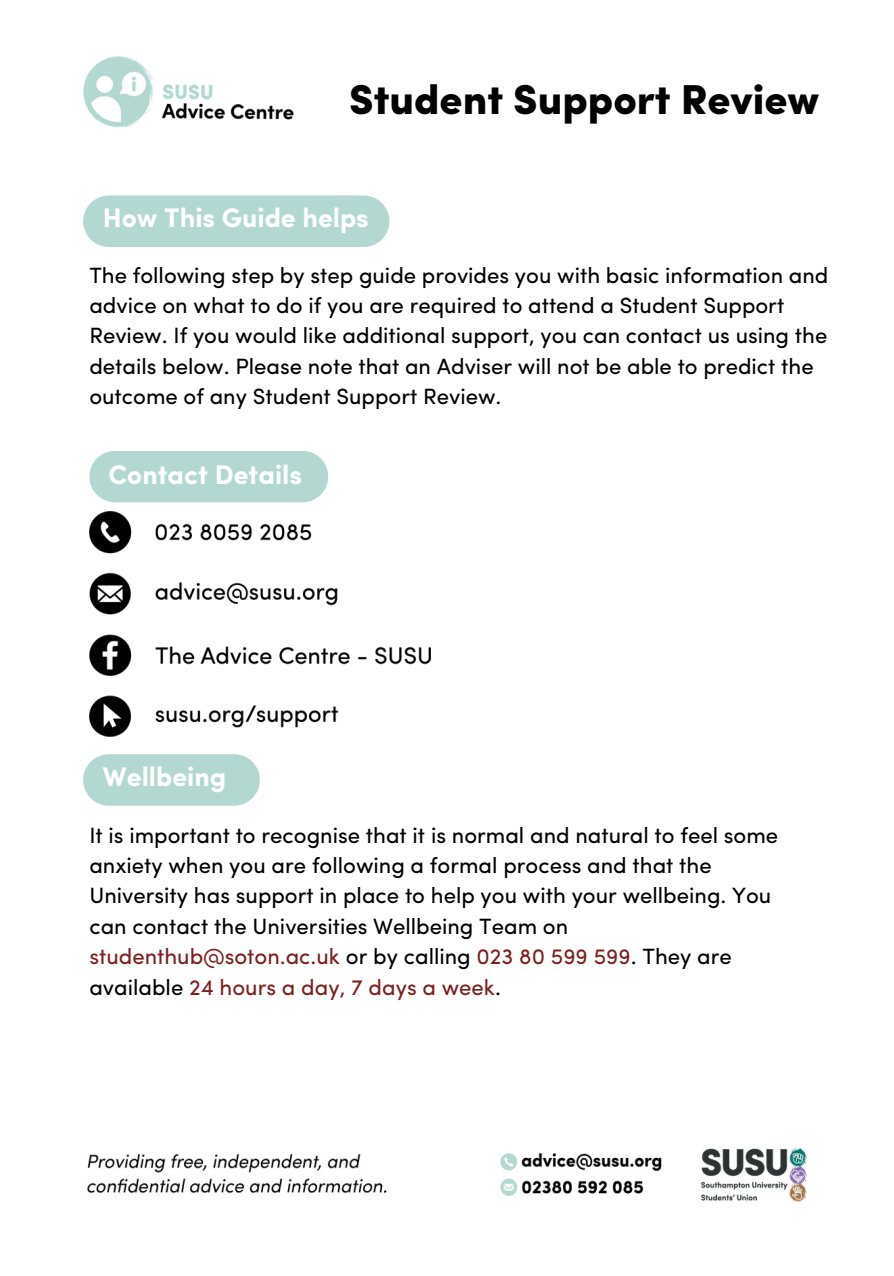
<style>
.page{position:relative;width:894px;height:1276px;background:#fff}
.page>*{position:absolute;margin:0;border:0;box-sizing:border-box;transform-origin:0 0}
.t1{font:900 41.85px "Sofia Pro";color:#000}
.t2{font:700 27px "Sofia Pro";color:#fff}
.t3{font:22.2px/30.3px "Sofia Pro";color:#000}
.s1{color:#7d1e1d}
</style>
<div class="page">
<img style="left:83px;top:57px;width:211px;height:71px">
<img style="left:87px;top:1147px;width:719px;height:54px">
<img style="left:89px;top:511px;width:341px;height:225px">
<div style="left:83px;top:195px;width:306px;height:52px;background:#b2d8d1"></div>
<div style="left:89px;top:451px;width:239px;height:51px;background:#b2d8d1"></div>
<svg style="left:83px;top:754px;width:177px;height:52px;background:#b7dad4"></svg>
<h1 class="t1" style="left:349px;top:66px;width:471px">Student Support Review</h1>
<p class="t2" style="left:103px;top:197px;width:267px">How This Guide helps</p>
<p class="t3" style="left:89px;top:258px;width:740px">The following step by step guide provides you with basic information and advice on what to do if you are required to attend a Student Support Review. If you would like additional support, you can contact us using the details below. Please note that an Adviser will not be able to predict the outcome of any Student Support Review.</p>
<p class="t2" style="left:108px;top:453px;width:195px">Contact Details</p>
<p class="t2" style="left:103px;top:756px;width:125px">Wellbeing</p>
<p class="t3" style="left:89px;top:818px;width:690px">It is important to recognise that it is normal and natural to feel some anxiety when you are following a formal process and that the University has support in place to help you with your wellbeing. You can contact the Universities Wellbeing Team on <span class="s1">studenthub@soton.ac.uk</span> or by calling <span class="s1">023 80 599 599</span>. They are available <span class="s1">24 hours a day, 7 days a week</span>.</p>
</div>
